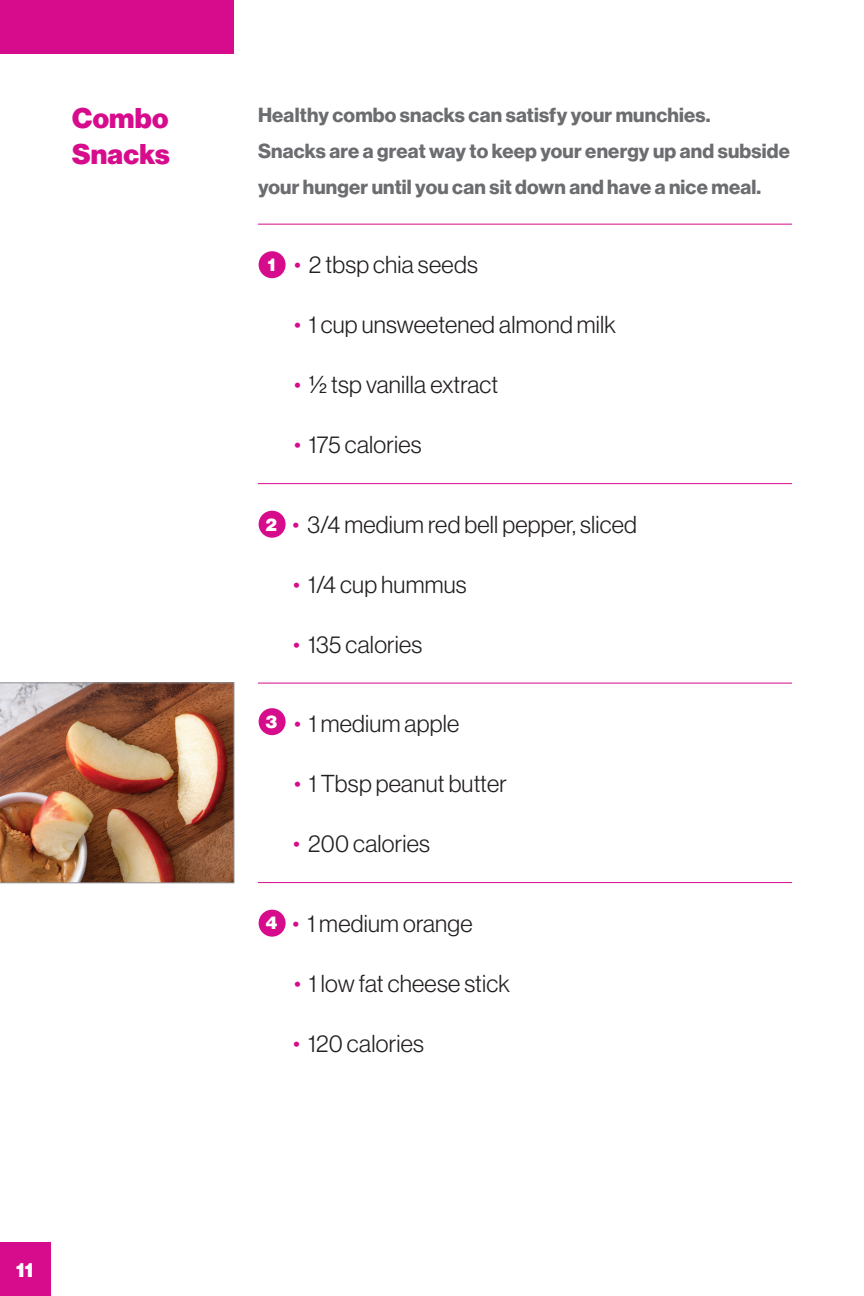
<style>
.page{position:relative;width:864px;height:1296px;background:#fff}
.page>*{position:absolute;margin:0;border:0;box-sizing:border-box;transform-origin:0 0}
.t1{font:28px "N Haas Grotesk DS Std 95 Blk";letter-spacing:.01em;color:#d70c8c}
.t2{font:24px "N Haas Grotesk DS Std 45 Lt";letter-spacing:.01em;color:#231f20}
.t3{font:20px/36px "N Haas Grotesk DS Std 75 Bd";letter-spacing:.01em;color:#6c6d70}
.t4{font:20px "N Haas Grotesk DS Std 95 Blk";color:#fff}
.t5{font:18px "N Haas Grotesk DS Std 95 Blk";color:#fff}
.s1{color:#d70c8c}
</style>
<div class="page">
<div style="left:0;top:0;width:234px;height:54px;background:#d70c8c"></div>
<hr style="left:258px;top:483px;width:534px;height:1px;background:#d70c8c">
<hr style="left:258px;top:683px;width:534px;height:1px;background:#d70c8c">
<hr style="left:258px;top:882px;width:534px;height:1px;background:#d70c8c">
<hr style="left:258px;top:224px;width:534px;height:1px;background:#d70c8c">
<img style="left:0;top:683px;width:234px;height:200px">
<div style="left:259px;top:251px;width:27px;height:27px;background:#d70c8c;border-radius:50%"></div>
<div style="left:259px;top:511px;width:27px;height:27px;background:#d70c8c;border-radius:50%"></div>
<div style="left:259px;top:708px;width:27px;height:27px;background:#d70c8c;border-radius:50%"></div>
<div style="left:259px;top:910px;width:27px;height:27px;background:#d70c8c;border-radius:50%"></div>
<div style="left:0;top:1242px;width:50px;height:54px;background:#d70c8c"></div>
<p class="t1" style="left:72px;top:101px;width:98px">Combo</p>
<p class="t1" style="left:72px;top:137px;width:99px">Snacks</p>
<p class="t4" style="left:16px;top:1258px;width:18px">11</p>
<p class="t3" style="left:258px;top:97px;width:533px">Healthy combo snacks can satisfy your munchies.<br>Snacks are a great way to keep your energy up and subside your hunger until you can sit down and have a nice meal.</p>
<p class="t5" style="left:268px;top:254px;width:9px">1</p>
<p class="t2" style="left:294px;top:251px;width:185px"><span class="s1">•</span> 2 tbsp chia seeds</p>
<p class="t2" style="left:294px;top:311px;width:324px"><span class="s1">•</span> 1 cup unsweetened almond milk</p>
<p class="t2" style="left:294px;top:371px;width:206px"><span class="s1">•</span> ½ tsp vanilla extract</p>
<p class="t2" style="left:294px;top:431px;width:129px"><span class="s1">•</span> 175 calories</p>
<p class="t5" style="left:266px;top:514px;width:13px">2</p>
<p class="t2" style="left:293px;top:511px;width:346px"><span class="s1">•</span> 3/4 medium red bell pepper, sliced</p>
<p class="t2" style="left:293px;top:571px;width:175px"><span class="s1">•</span> 1/4 cup hummus</p>
<p class="t2" style="left:293px;top:631px;width:131px"><span class="s1">•</span> 135 calories</p>
<p class="t5" style="left:266px;top:711px;width:13px">3</p>
<p class="t2" style="left:294px;top:710px;width:167px"><span class="s1">•</span> 1 medium apple</p>
<p class="t2" style="left:294px;top:770px;width:214px"><span class="s1">•</span> 1 Tbsp peanut butter</p>
<p class="t2" style="left:293px;top:830px;width:138px"><span class="s1">•</span> 200 calories</p>
<p class="t5" style="left:266px;top:913px;width:13px">4</p>
<p class="t2" style="left:293px;top:910px;width:182px"><span class="s1">•</span> 1 medium orange</p>
<p class="t2" style="left:294px;top:970px;width:217px"><span class="s1">•</span> 1 low fat cheese stick</p>
<p class="t2" style="left:293px;top:1030px;width:132px"><span class="s1">•</span> 120 calories</p>
</div>
